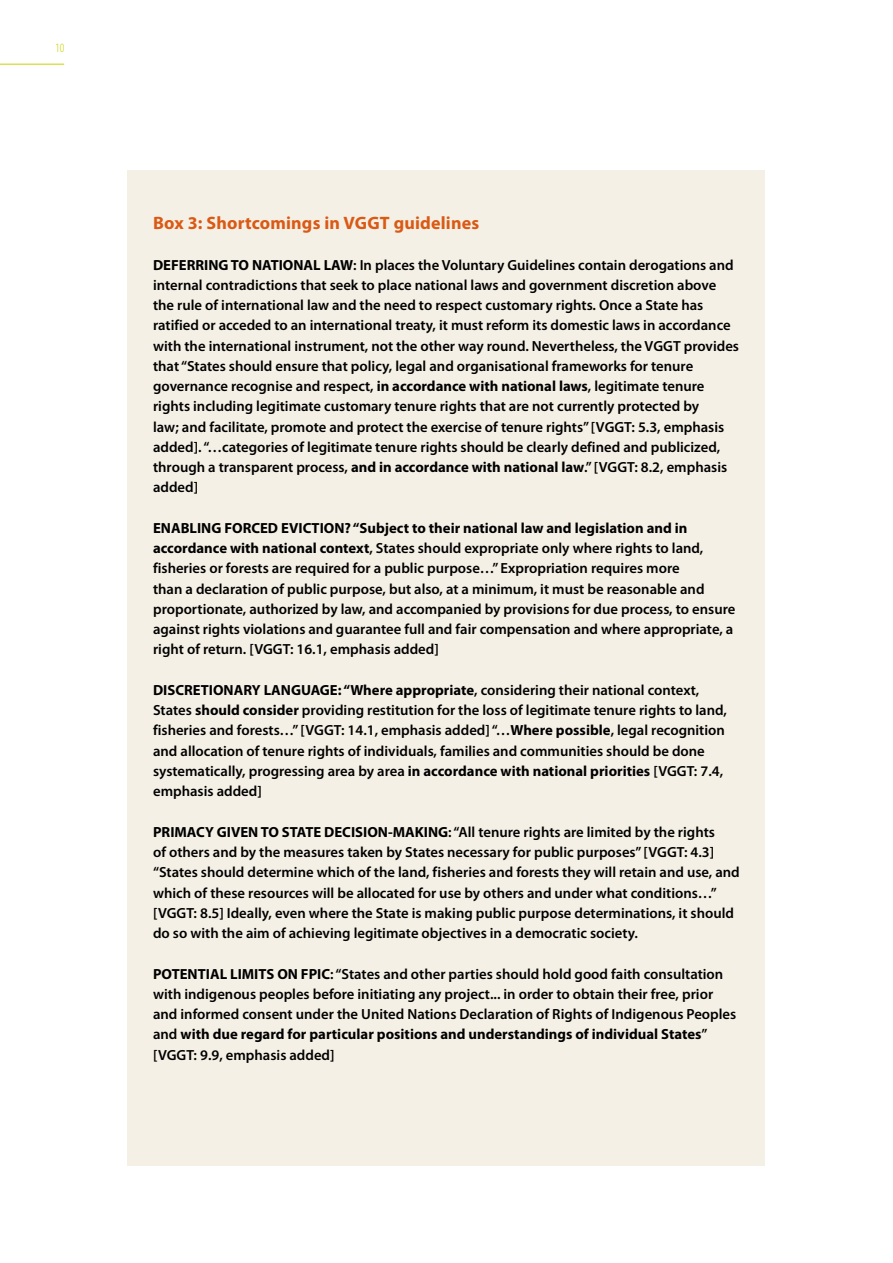
<style>
.page{position:relative;width:893px;height:1263px;background:#fff}
.page>*{position:absolute;margin:0;border:0;box-sizing:border-box;transform-origin:0 0}
.t1{font:700 18px "Myriad Pro";letter-spacing:.01em;color:#da5914}
.t2{font:600 14.7px/20.2px "Myriad Pro";color:#000}
.t3{font:300 condensed 12.75px "Myriad Pro";color:#c8d300}
.s1{font-weight:700}
</style>
<div class="page">
<hr style="left:0;top:64px;width:64px;height:1px;background:#c8d300">
<div style="left:128px;top:170px;width:637px;height:995px;background:#f5f0e5"></div>
<p class="t3" style="left:55px;top:40px;width:11px">10</p>
<p class="t1" style="left:153px;top:211px;width:328px">Box 3: Shortcomings in VGGT guidelines</p>
<p class="t2" style="left:153px;top:254px;width:587px"><span class="s1">DEFERRING TO NATIONAL LAW</span>: In places the Voluntary Guidelines contain derogations and internal contradictions that seek to place national laws and government discretion above the rule of international law and the need to respect customary rights. Once a State has ratified or acceded to an international treaty, it must reform its domestic laws in accordance with the international instrument, not the other way round. Nevertheless, the VGGT provides that “States should ensure that policy, legal and organisational frameworks for tenure governance recognise and respect, <span class="s1">in accordance with national laws</span>, legitimate tenure rights including legitimate customary tenure rights that are not currently protected by<br>law; and facilitate, promote and protect the exercise of tenure rights” [VGGT: 5.3, emphasis added]. “…categories of legitimate tenure rights should be clearly defined and publicized, through a transparent process, <span class="s1">and in accordance with national law</span>.” [VGGT: 8.2, emphasis added]</p>
<p class="t2" style="left:153px;top:517px;width:584px"><span class="s1">ENABLING FORCED EVICTION? “Subject to their national law and legislation and in accordance with national context</span>, States should expropriate only where rights to land, fisheries or forests are required for a public purpose…” Expropriation requires more<br>than a declaration of public purpose, but also, at a minimum, it must be reasonable and proportionate, authorized by law, and accompanied by provisions for due process, to ensure against rights violations and guarantee full and fair compensation and where appropriate, a right of return. [VGGT: 16.1, emphasis added]</p>
<p class="t2" style="left:153px;top:679px;width:575px"><span class="s1">DISCRETIONARY LANGUAGE: “Where appropriate</span>, considering their national context, States <span class="s1">should consider</span> providing restitution for the loss of legitimate tenure rights to land, fisheries and forests…” [VGGT: 14.1, emphasis added] “…<span class="s1">Where possible</span>, legal recognition and allocation of tenure rights of individuals, families and communities should be done systematically, progressing area by area <span class="s1">in accordance with national priorities</span> [VGGT: 7.4, emphasis added]</p>
<p class="t2" style="left:153px;top:821px;width:588px"><span class="s1">PRIMACY GIVEN TO STATE DECISION-MAKING</span>: “All tenure rights are limited by the rights<br>of others and by the measures taken by States necessary for public purposes” [VGGT: 4.3] “States should determine which of the land, fisheries and forests they will retain and use, and which of these resources will be allocated for use by others and under what conditions…” [VGGT: 8.5] Ideally, even where the State is making public purpose determinations, it should do so with the aim of achieving legitimate objectives in a democratic society.</p>
<p class="t2" style="left:153px;top:963px;width:585px"><span class="s1">POTENTIAL LIMITS ON FPIC</span>: “States and other parties should hold good faith consultation with indigenous peoples before initiating any project... in order to obtain their free, prior and informed consent under the United Nations Declaration of Rights of Indigenous Peoples and <span class="s1">with due regard for particular positions and understandings of individual States</span>” [VGGT: 9.9, emphasis added]</p>
</div>
